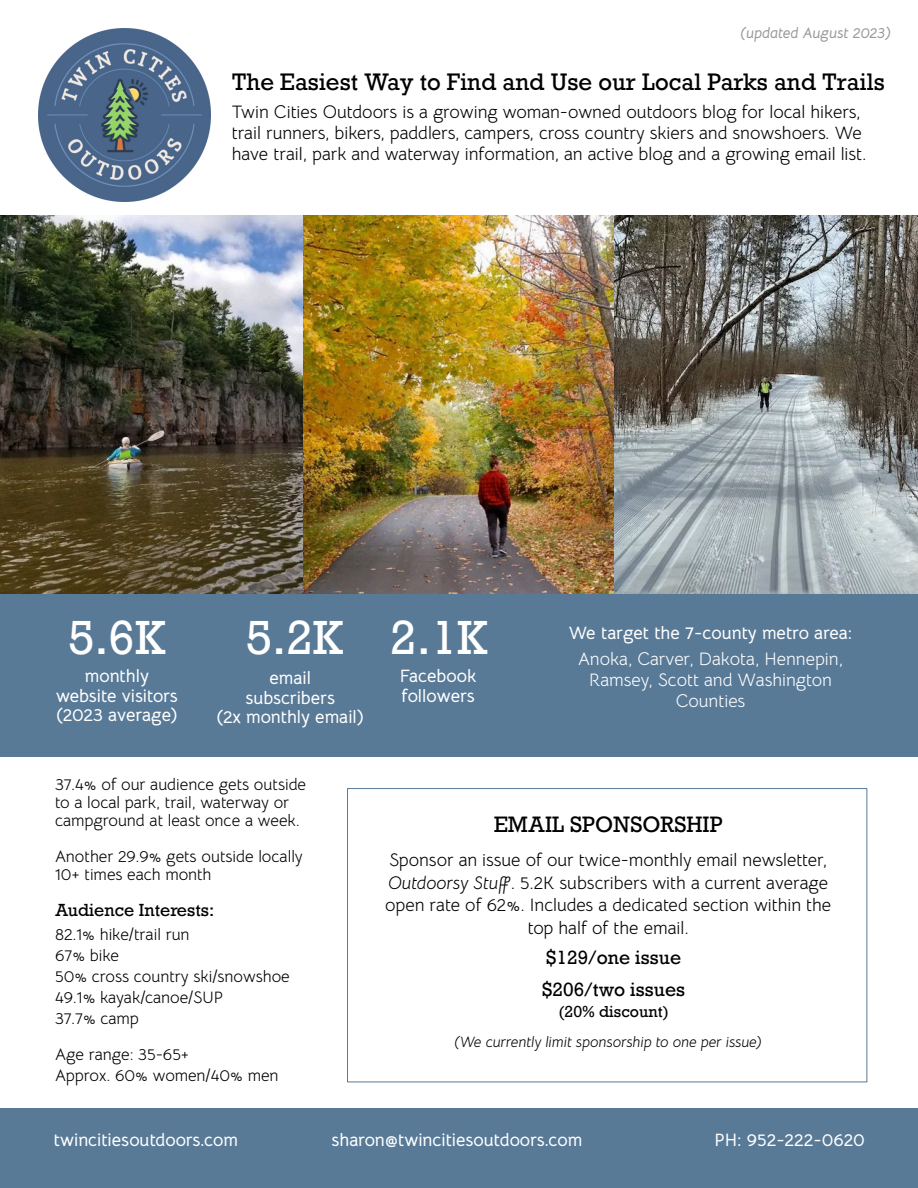
<style>
.page{position:relative;width:918px;height:1188px;background:#fff}
.page>*{position:absolute;margin:0;border:0;box-sizing:border-box;transform-origin:0 0}
.t1{font:45px "Rockwell";color:#fff}
.t2{font:22.5px "Rockwell";color:#000}
.t3{font:21px "Rockwell";color:#000}
.t4{font:18px/22.5px "Bellota Text";color:#000}
.t5{font:700 18px/19.5px "Bellota Text";color:#fff;text-align:center}
.t6{font:18px/21px "Bellota Text";color:#fff;text-align:center}
.t7{font:18px/32.1px "Rockwell";color:#000}
.t8{font:16.5px/21px "Bellota Text";color:#000}
.t9{font:16.5px "Rockwell";color:#000}
.t10{font:italic 15px "Bellota Text";color:#000}
.t11{font:italic 700 15px "Bellota Text";color:#999}
.t12{font:15px "Rockwell";color:#000}
.s1{font-style:italic}
</style>
<div class="page">
<div style="left:0;top:569px;width:918px;height:188px;background:#597a97"></div>
<div style="left:0;top:1109px;width:918px;height:79px;background:#597a97"></div>
<img style="left:0;top:215px;width:918px;height:379px">
<img style="left:38px;top:28px;width:173px;height:173px">
<div style="left:347px;top:788px;width:520px;height:294px;border:1px solid #597a97"></div>
<p class="t11" style="left:741px;top:23px;width:152px">(updated August 2023)</p>
<p class="t2" style="left:232px;top:73px;width:655px">The Easiest Way to Find and Use our Local Parks and Trails</p>
<p class="t4" style="left:232px;top:102px;width:636px;line-height:21px">Twin Cities Outdoors is a growing woman-owned outdoors blog for local hikers, trail runners, bikers, paddlers, campers, cross country skiers and snowshoers. We have trail, park and waterway information, an active blog and a growing email list.</p>
<h1 class="t1" style="left:68px;top:620px;width:99px">5.6K</h1>
<h1 class="t1" style="left:246px;top:620px;width:244px">5.2K 2.1K</h1>
<p class="t5" style="left:56px;top:666px;width:123px">monthly website visitors (2023 average)</p>
<p class="t5" style="left:217px;top:668px;width:149px">email<br>subscribers<br>(2x monthly email)</p>
<p class="t5" style="left:400px;top:666px;width:78px;text-align:left">Facebook followers</p>
<p class="t5" style="left:569px;top:624px;width:285px">We target the 7-county metro area:</p>
<p class="t6" style="left:578px;top:648px;width:267px">Anoka, Carver, Dakota, Hennepin,<br>Ramsey, Scott and Washington<br>Counties</p>
<p class="t8" style="left:55px;top:776px;width:253px;line-height:18px">37.4% of our audience gets outside to a local park, trail, waterway or campground at least once a week.</p>
<p class="t8" style="left:55px;top:848px;width:249px;line-height:18px">Another 29.9% gets outside locally<br>10+ times each month</p>
<p class="t9" style="left:55px;top:904px;width:161px">Audience Interests:</p>
<p class="t8" style="left:55px;top:924px;width:236px">82.1% hike/trail run<br>67% bike<br>50% cross country ski/snowshoe<br>49.1% kayak/canoe/SUP<br>37.7% camp</p>
<p class="t8" style="left:55px;top:1044px;width:225px">Age range: 35-65+<br>Approx. 60% women/40% men</p>
<p class="t5" style="left:54px;top:1130px;width:186px">twincitiesoutdoors.com</p>
<p class="t3" style="left:494px;top:816px;width:230px">EMAIL SPONSORSHIP</p>
<p class="t4" style="left:385px;top:849px;width:447px;text-align:center">Sponsor an issue of our twice-monthly email newsletter, <span class="s1">Outdoorsy Stuff</span>. 5.2K subscribers with a current average open rate of 62%. Includes a dedicated section within the top half of the email.</p>
<p class="t7" style="left:542px;top:944px;width:145px">$129/one issue $206/two issues</p>
<p class="t12" style="left:559px;top:1006px;width:112px">(20% discount)</p>
<p class="t10" style="left:455px;top:1033px;width:309px">(We currently limit sponsorship to one per issue)</p>
<p class="t5" style="left:332px;top:1130px;width:252px">sharon@twincitiesoutdoors.com</p>
<p class="t5" style="left:714px;top:1130px;width:152px">PH: 952-222-0620</p>
</div>
